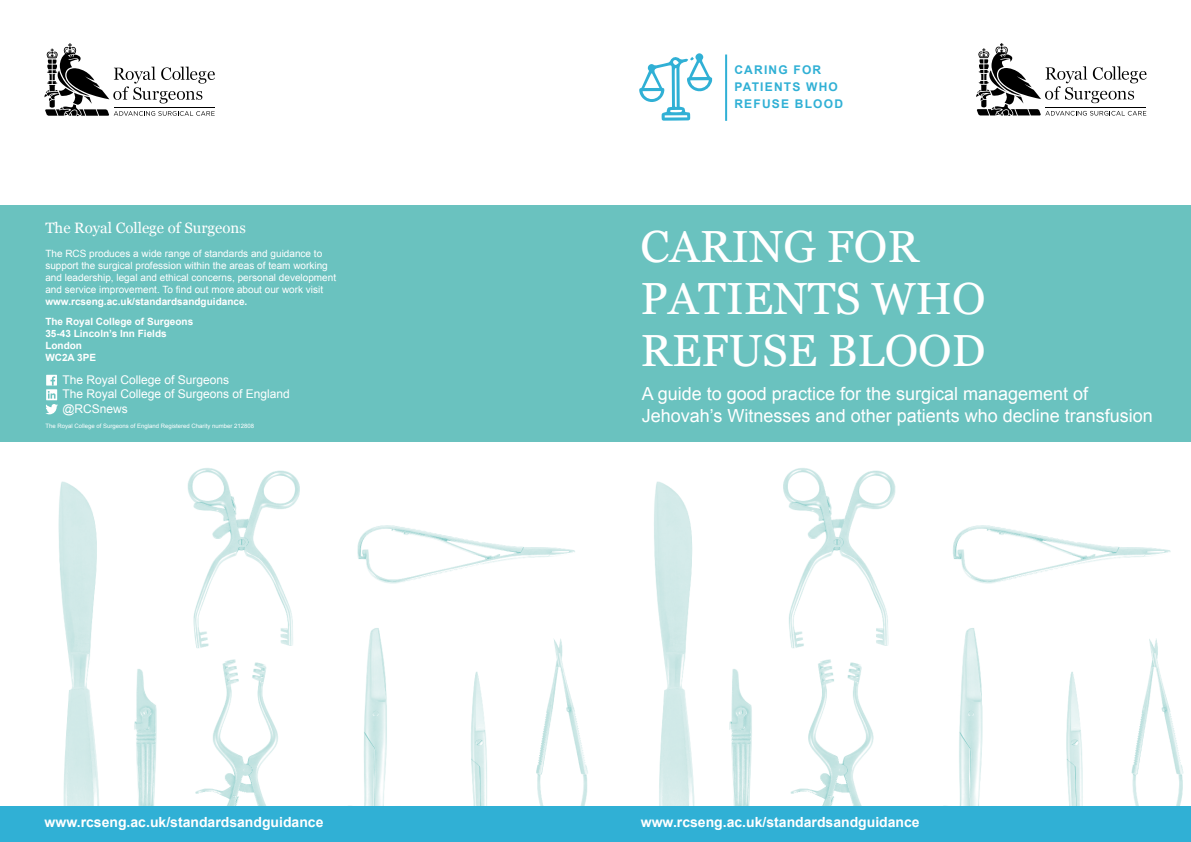
<style>
.page{position:relative;width:1191px;height:842px;background:#fff}
.page>*{position:absolute;margin:0;border:0;box-sizing:border-box;transform-origin:0 0}
._01_COVER_PAGE_TITLE{font:45px/52px "Georgia";color:#fff}
._02_COVER_PAGE_SUBHE{font:18px/21.6px "Arial";color:#fff}
._32_BACK_PAGE_TITLE{font:15px "Georgia";color:#fff}
._38_FOLIO_WEB_ADDRES{font:700 14px "Arial";color:#fff}
._35_BACK_PAGE_SOCIAL{font:12px/14.4px "Arial";color:#fff}
._03_COVER_PAGE_ICON{font:700 12px/17px "Arial";letter-spacing:.1em;color:#30b0d5}
._33_BACK_PAGE_BODY_C{font:10px/12px "Arial";color:#fff}
._34_BACK_PAGE_ADDRES{font:700 10px/12px "Arial";color:#fff}
._36_BACK_PAGE_CHARIT{font:6px "Arial";color:#fff}
.s1{font-weight:700}
</style>
<div class="page">
<img style="left:58px;top:468px;width:530px;height:338px">
<img style="left:654px;top:468px;width:530px;height:338px">
<div style="left:0;top:206px;width:1191px;height:236px;background:#6ac2bf"></div>
<svg style="left:976px;top:43px;width:170px;height:73px"></svg>
<div style="left:0;top:806px;width:1191px;height:36px;background:#30b0d5"></div>
<hr style="left:725px;top:55px;width:2px;height:66px;background:#30b0d5">
<svg style="left:639px;top:53px;width:73px;height:68px"></svg>
<div style="left:46px;top:375px;width:11px;height:11px;background:#fff"></div>
<svg style="left:45px;top:376px;width:13px;height:38px"></svg>
<svg style="left:45px;top:44px;width:170px;height:72px"></svg>
<p class="_32_BACK_PAGE_TITLE" style="left:45px;top:217px;width:202px">The Royal College of Surgeons</p>
<p class="_33_BACK_PAGE_BODY_C" style="left:45px;top:247px;width:292px">The RCS produces a wide range of standards and guidance to support the surgical profession within the areas of team working and leadership, legal and ethical concerns, personal development and service improvement. To find out more about our work visit <span class="s1">www.rcseng.ac.uk/standardsandguidance.</span></p>
<p class="_34_BACK_PAGE_ADDRES" style="left:45px;top:316px;width:149px">The Royal College of Surgeons<br>35-43 Lincoln’s Inn Fields<br>London<br>WC2A 3PE</p>
<p class="_35_BACK_PAGE_SOCIAL" style="left:62px;top:373px;width:229px">The Royal College of Surgeons<br>The Royal College of Surgeons of England @RCSnews</p>
<p class="_36_BACK_PAGE_CHARIT" style="left:45px;top:422px;width:210px">The Royal College of Surgeons of England Registered Charity number 212808</p>
<p class="_03_COVER_PAGE_ICON" style="left:734px;top:62px;width:110px">CARING FOR<br>PATIENTS WHO<br>REFUSE BLOOD</p>
<p class="_01_COVER_PAGE_TITLE" style="left:640px;top:219px;width:346px">CARING FOR<br>PATIENTS WHO<br>REFUSE BLOOD</p>
<p class="_02_COVER_PAGE_SUBHE" style="left:642px;top:383px;width:512px">A guide to good practice for the surgical management of<br>Jehovah’s Witnesses and other patients who decline transfusion</p>
<p class="_38_FOLIO_WEB_ADDRES" style="left:45px;top:812px;width:280px">www.rcseng.ac.uk/standardsandguidance</p>
<p class="_38_FOLIO_WEB_ADDRES" style="left:641px;top:812px;width:280px">www.rcseng.ac.uk/standardsandguidance</p>
</div>
